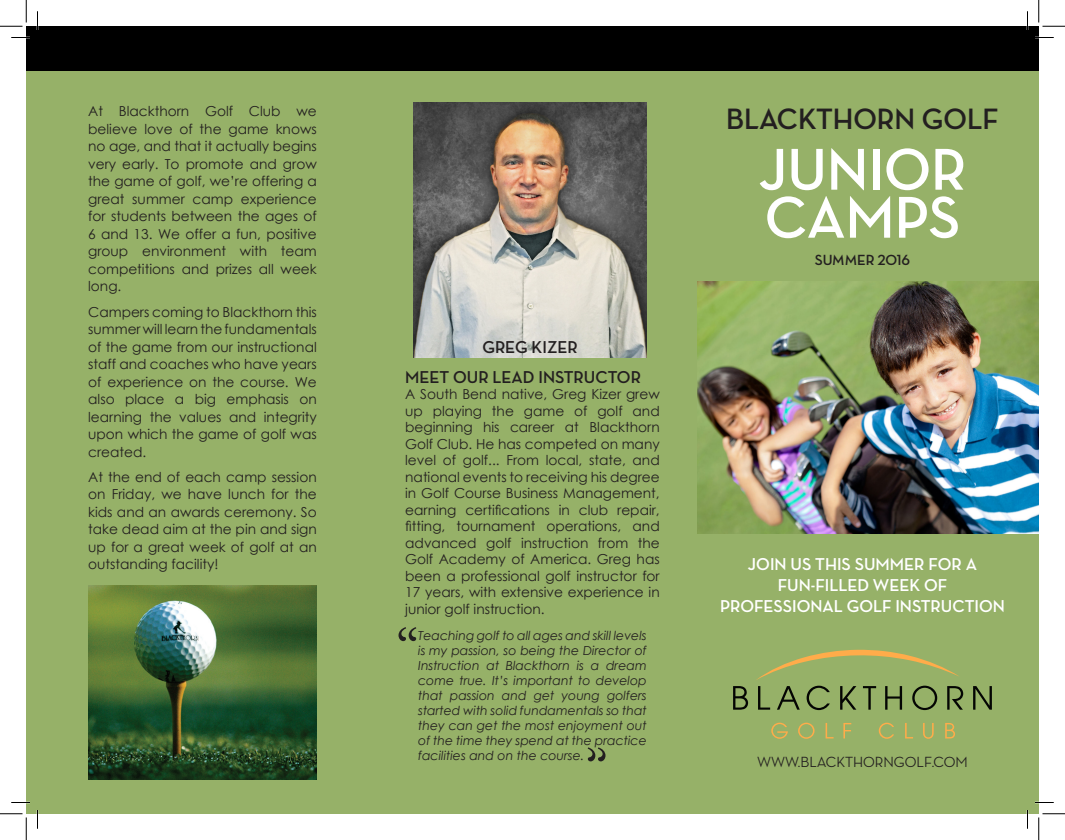
<style>
.page{position:relative;width:1065px;height:840px;background:#fff}
.page>*{position:absolute;margin:0;border:0;box-sizing:border-box;transform-origin:0 0}
.t1{font:700 60px "Neutra Disp";color:#fff}
.t2{font:60px "Adobe Garamond Pro";color:#231f20}
.t3{font:700 30px "Neutra Disp";color:#231f20}
.t4{font:700 17.5px/21px "Neutra Disp";color:#fff;text-align:center}
.t5{font:700 17.5px "Neutra Disp";color:#231f20}
.t6{font:500 15px "Neutra Disp";color:#231f20}
.t7{font:15px "Neutra Disp Bold Alt";color:#231f20}
.t8{font:13.75px/17.5px "Century Gothic";color:#231f20;text-align:justify}
.t9{font:italic 12.5px/15px "Century Gothic";color:#231f20;text-align:justify}
</style>
<div class="page">
<div style="left:26px;top:26px;width:1013px;height:788px;background:#96b168"></div>
<img style="left:698px;top:282px;width:341px;height:251px">
<div style="left:26px;top:26px;width:1013px;height:45px;background:#000"></div>
<svg style="left:771px;top:723px;width:17px;height:16px"></svg>
<svg style="left:798px;top:723px;width:17px;height:16px"></svg>
<svg style="left:826px;top:723px;width:8px;height:16px"></svg>
<svg style="left:843px;top:723px;width:8px;height:16px"></svg>
<svg style="left:879px;top:723px;width:15px;height:16px"></svg>
<svg style="left:905px;top:723px;width:8px;height:16px"></svg>
<svg style="left:923px;top:723px;width:11px;height:16px"></svg>
<svg style="left:945px;top:723px;width:10px;height:16px"></svg>
<svg style="left:756px;top:650px;width:203px;height:30px"></svg>
<svg style="left:733px;top:686px;width:15px;height:24px"></svg>
<svg style="left:758px;top:686px;width:12px;height:24px"></svg>
<svg style="left:777px;top:686px;width:23px;height:24px"></svg>
<svg style="left:807px;top:686px;width:23px;height:24px"></svg>
<svg style="left:840px;top:686px;width:16px;height:24px"></svg>
<svg style="left:863px;top:686px;width:13px;height:24px"></svg>
<svg style="left:885px;top:686px;width:17px;height:24px"></svg>
<svg style="left:912px;top:686px;width:25px;height:24px"></svg>
<svg style="left:947px;top:686px;width:16px;height:24px"></svg>
<svg style="left:973px;top:686px;width:19px;height:24px"></svg>
<img style="left:88px;top:586px;width:229px;height:194px">
<img style="left:413px;top:103px;width:234px;height:254px">
<svg style="left:11px;top:37px;width:15px;height:1px"></svg>
<svg style="left:1039px;top:37px;width:15px;height:1px"></svg>
<svg style="left:11px;top:802px;width:19px;height:1px"></svg>
<svg style="left:1035px;top:802px;width:19px;height:1px"></svg>
<svg style="left:37px;top:11px;width:1px;height:15px"></svg>
<svg style="left:37px;top:810px;width:1px;height:19px"></svg>
<svg style="left:1027px;top:11px;width:1px;height:15px"></svg>
<svg style="left:1027px;top:810px;width:1px;height:19px"></svg>
<svg style="left:0;top:0;width:27px;height:27px"></svg>
<svg style="left:0;top:814px;width:27px;height:26px"></svg>
<svg style="left:1039px;top:0;width:26px;height:27px"></svg>
<svg style="left:1039px;top:814px;width:26px;height:26px"></svg>
<p class="t8" style="left:88px;top:102px;width:230px">At Blackthorn Golf Club we believe love of the game knows no age, and that it actually begins very early. To promote and grow the game of golf, we’re offering a great summer camp experience for students between the ages of 6 and 13. We offer a fun, positive group environment with team competitions and prizes all week long.</p>
<p class="t8" style="left:88px;top:303px;width:230px">Campers coming to Blackthorn this summer will learn the fundamentals of the game from our instructional staff and coaches who have years of experience on the course. We also place a big emphasis on learning the values and integrity upon which the game of golf was created.</p>
<p class="t8" style="left:88px;top:468px;width:230px">At the end of each camp session on Friday, we have lunch for the kids and an awards ceremony. So take dead aim at the pin and sign up for a great week of golf at an outstanding facility!</p>
<p class="t5" style="left:482px;top:337px;width:97px">GREG KIZER</p>
<p class="t5" style="left:405px;top:367px;width:237px">MEET OUR LEAD INSTRUCTOR</p>
<p class="t8" style="left:405px;top:386px;width:256px;line-height:16.5px">A South Bend native, Greg Kizer grew up playing the game of golf and beginning his career at Blackthorn Golf Club. He has competed on many level of golf... From local, state, and national events to receiving his degree in Golf Course Business Management, earning certifications in club repair, fitting, tournament operations, and advanced golf instruction from the Golf Academy of America. Greg has been a professional golf instructor for 17 years, with extensive experience in junior golf instruction.</p>
<p class="t2" style="left:395px;top:614px;width:26px">“</p>
<p class="t9" style="left:418px;top:628px;width:230px">Teaching golf to all ages and skill levels is my passion, so being the Director of Instruction at Blackthorn is a dream come true. It’s important to develop that passion and get young golfers started with solid fundamentals so that they can get the most enjoyment out of the time they spend at the practice facilities and on the course.</p>
<p class="t3" style="left:726px;top:103px;width:274px">BLACKTHORN GOLF</p>
<p class="t1" style="left:759px;top:136px;width:209px">JUNIOR</p>
<p class="t1" style="left:765px;top:184px;width:197px">CAMPS</p>
<p class="t7" style="left:815px;top:252px;width:97px">SUMMER 2016</p>
<p class="t4" style="left:748px;top:554px;width:231px">JOIN US THIS SUMMER FOR A</p>
<p class="t4" style="left:720px;top:575px;width:286px">FUN-FILLED WEEK OF<br>PROFESSIONAL GOLF INSTRUCTION</p>
<p class="t6" style="left:757px;top:753px;width:212px">WWW.BLACKTHORNGOLF.COM</p>
</div>
